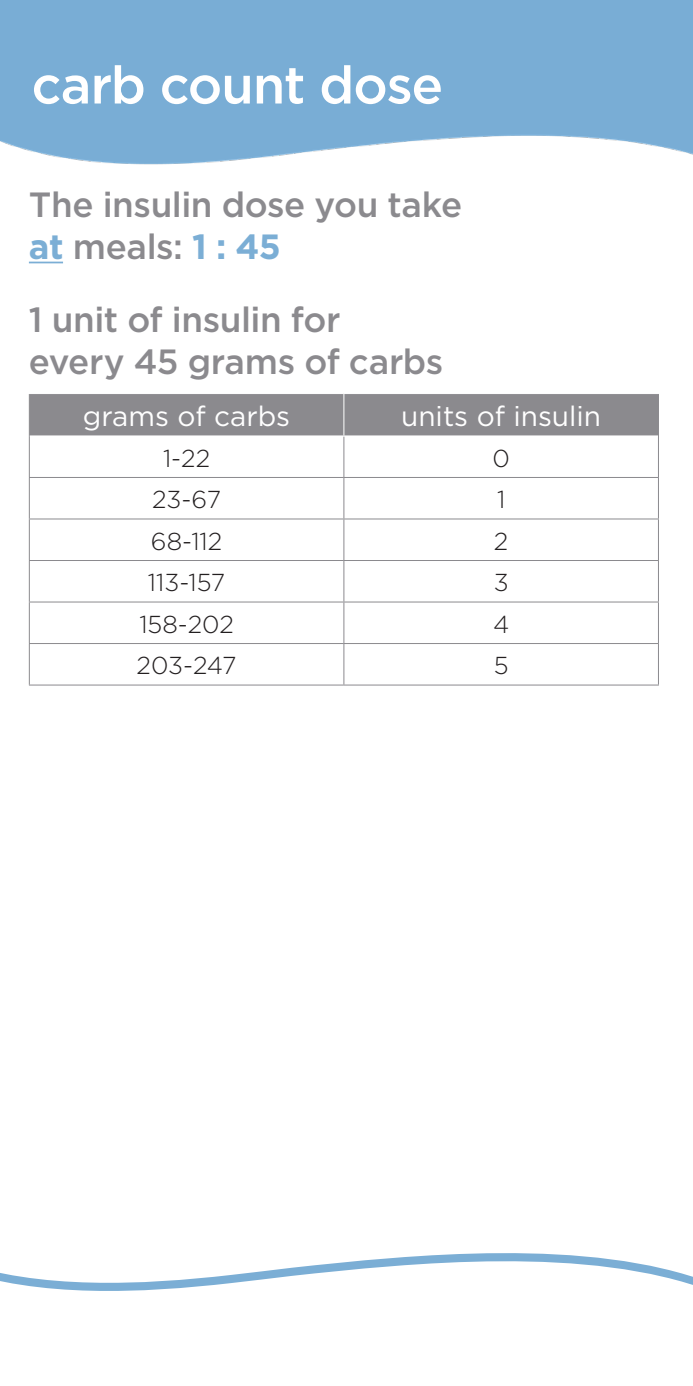
<style>
.page{position:relative;width:693px;height:1386px;background:#fff}
.page>*{position:absolute;margin:0;border:0;box-sizing:border-box;transform-origin:0 0}
.t1{font:500 52.5px "Gotham";letter-spacing:-.025em;color:#fff}
.Page_Head{font:500 35px/42px "Gotham";letter-spacing:-.015em;color:#8b8a8e}
.t2{font:28px "Gotham";color:#fff}
.t3{font:300 24.5px "Gotham";color:#231f20}
.s1{font-weight:700;color:#7baed5}
</style>
<div class="page">
<svg style="left:0;top:1253px;width:693px;height:38px"></svg>
<div style="left:30px;top:394px;width:628px;height:41px;background:#8b8a8e"></div>
<hr style="left:29px;top:394px;width:1px;height:42px;background:#8b8a8e">
<hr style="left:658px;top:394px;width:1px;height:42px;background:#8b8a8e">
<hr style="left:29px;top:436px;width:1px;height:41px;background:#8b8a8e">
<hr style="left:343px;top:436px;width:1px;height:41px;background:#8b8a8e">
<hr style="left:658px;top:436px;width:1px;height:41px;background:#8b8a8e">
<hr style="left:29px;top:477px;width:315px;height:1px;background:#8b8a8e">
<hr style="left:29px;top:478px;width:1px;height:41px;background:#8b8a8e">
<hr style="left:344px;top:477px;width:315px;height:1px;background:#8b8a8e">
<hr style="left:343px;top:478px;width:1px;height:41px;background:#8b8a8e">
<hr style="left:658px;top:478px;width:1px;height:41px;background:#8b8a8e">
<hr style="left:29px;top:518px;width:315px;height:2px;background:#8b8a8e">
<hr style="left:29px;top:519px;width:1px;height:41px;background:#8b8a8e">
<hr style="left:344px;top:518px;width:315px;height:2px;background:#8b8a8e">
<hr style="left:343px;top:519px;width:1px;height:41px;background:#8b8a8e">
<hr style="left:658px;top:519px;width:1px;height:41px;background:#8b8a8e">
<hr style="left:29px;top:560px;width:315px;height:1px;background:#8b8a8e">
<hr style="left:29px;top:561px;width:1px;height:41px;background:#8b8a8e">
<hr style="left:344px;top:560px;width:315px;height:1px;background:#8b8a8e">
<hr style="left:343px;top:561px;width:1px;height:41px;background:#8b8a8e">
<hr style="left:658px;top:561px;width:1px;height:41px;background:#8b8a8e">
<hr style="left:29px;top:601px;width:315px;height:2px;background:#8b8a8e">
<hr style="left:29px;top:602px;width:1px;height:41px;background:#8b8a8e">
<hr style="left:344px;top:601px;width:315px;height:2px;background:#8b8a8e">
<hr style="left:343px;top:602px;width:1px;height:41px;background:#8b8a8e">
<hr style="left:658px;top:602px;width:1px;height:41px;background:#8b8a8e">
<hr style="left:29px;top:643px;width:315px;height:1px;background:#8b8a8e">
<hr style="left:29px;top:644px;width:1px;height:41px;background:#8b8a8e">
<hr style="left:344px;top:643px;width:315px;height:1px;background:#8b8a8e">
<hr style="left:343px;top:644px;width:1px;height:41px;background:#8b8a8e">
<hr style="left:658px;top:644px;width:1px;height:41px;background:#8b8a8e">
<hr style="left:29px;top:684px;width:315px;height:2px;background:#8b8a8e">
<hr style="left:344px;top:684px;width:315px;height:2px;background:#8b8a8e">
<hr style="left:343px;top:394px;width:1px;height:42px;background:#fff">
<hr style="left:30px;top:435px;width:314px;height:2px;background:#fff">
<hr style="left:29px;top:262px;width:34px;height:1px;background:#7baed5">
<h1 class="t1" style="left:32px;top:51px;width:413px">carb count dose</h1>
<p class="Page_Head" style="left:29px;top:183px;width:435px">The insulin dose you take <span class="s1">at</span> meals: <span class="s1">1 : 45</span></p>
<p class="Page_Head" style="left:29px;top:299px;width:416px">1 unit of insulin for every 45 grams of carbs</p>
<p class="t2" style="left:83px;top:398px;width:209px">grams of carbs</p>
<p class="t2" style="left:401px;top:398px;width:202px">units of insulin</p>
<p class="t3" style="left:163px;top:442px;width:49px">1-22</p>
<p class="t3" style="left:492px;top:442px;width:19px">0</p>
<p class="t3" style="left:152px;top:484px;width:70px">23-67</p>
<p class="t3" style="left:497px;top:484px;width:10px">1</p>
<p class="t3" style="left:151px;top:525px;width:73px">68-112</p>
<p class="t3" style="left:494px;top:525px;width:16px">2</p>
<p class="t3" style="left:148px;top:567px;width:79px">113-157</p>
<p class="t3" style="left:494px;top:567px;width:16px">3</p>
<p class="t3" style="left:139px;top:608px;width:96px">158-202</p>
<p class="t3" style="left:493px;top:608px;width:18px">4</p>
<p class="t3" style="left:137px;top:650px;width:101px">203-247</p>
<p class="t3" style="left:494px;top:650px;width:16px">5</p>
</div>
